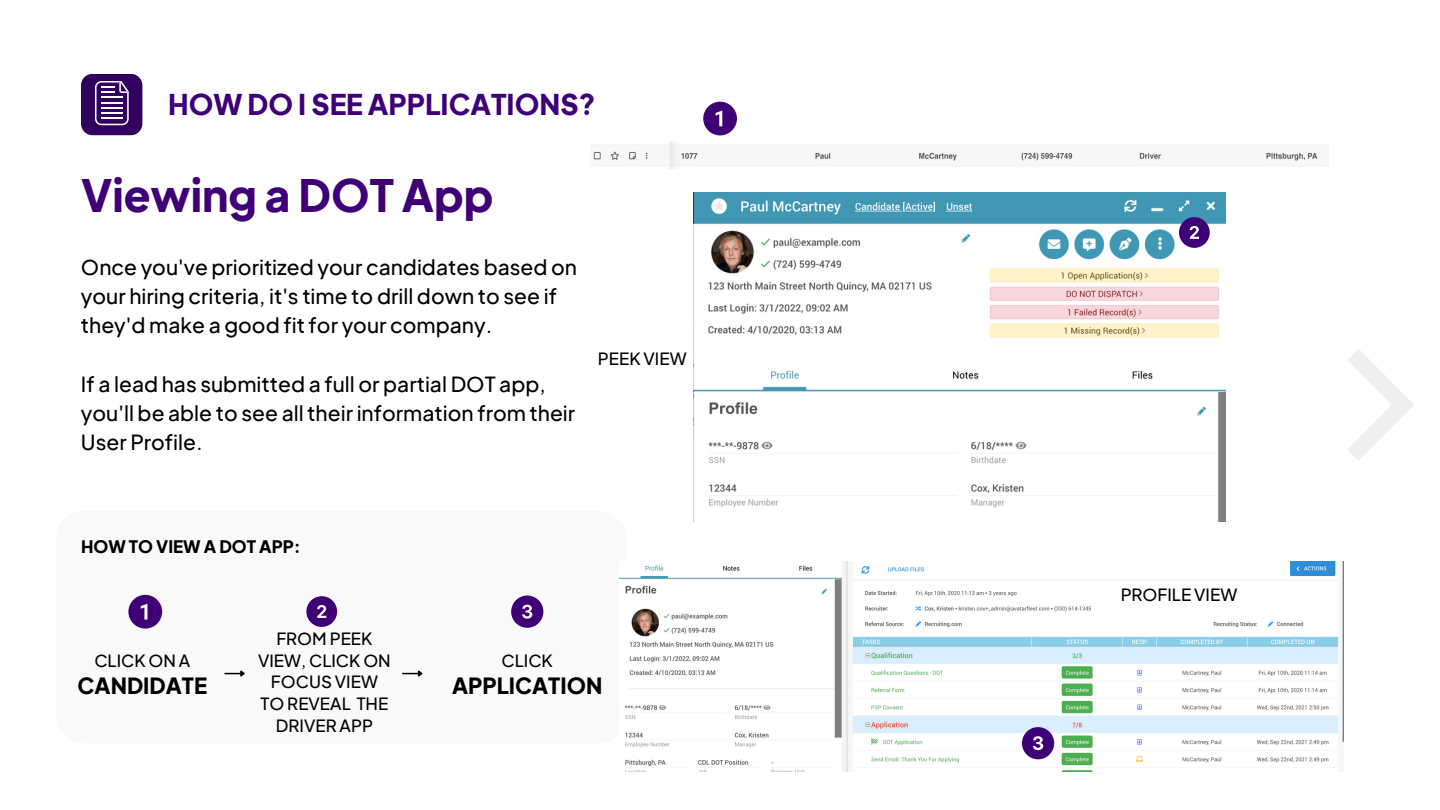
<style>
.page{position:relative;width:1440px;height:810px;background:#fff}
.page>*{position:absolute;margin:0;border:0;box-sizing:border-box;transform-origin:0 0}
.t1{font:800 44px "Eudoxus Sans";color:#3f0077}
.t2{font:800 28.2px "Eudoxus Sans";color:#3f0077}
.t3{font:800 22px "Eudoxus Sans";color:#000}
.t4{font:500 21px/29.2px "Eudoxus Sans";color:#000}
.t5{font:500 17px/21.8px "Eudoxus Sans";color:#000;text-align:center}
.t6{font:800 17px "Eudoxus Sans";color:#000}
</style>
<div class="page">
<div style="left:81px;top:74px;width:61px;height:61px;background:#32005f;border-radius:12px"></div>
<div style="left:56px;top:511px;width:571px;height:232px;background:#faf9fa;border-radius:29px"></div>
<svg style="left:225px;top:670px;width:20px;height:7px"></svg>
<svg style="left:402px;top:670px;width:21px;height:7px"></svg>
<svg style="left:128px;top:595px;width:34px;height:34px"></svg>
<svg style="left:306px;top:596px;width:31px;height:31px"></svg>
<svg style="left:511px;top:596px;width:32px;height:32px"></svg>
<svg style="left:1347px;top:349px;width:67px;height:112px"></svg>
<svg style="left:95px;top:81px;width:34px;height:44px"></svg>
<hr style="left:101px;top:107px;width:22px;height:2px;background:#fff">
<hr style="left:101px;top:112px;width:22px;height:2px;background:#fff">
<hr style="left:101px;top:117px;width:22px;height:2px;background:#fff">
<img style="left:590px;top:142px;width:738px;height:26px">
<img style="left:619px;top:561px;width:725px;height:210px">
<svg style="left:703px;top:102px;width:34px;height:33px"></svg>
<img style="left:693px;top:192px;width:533px;height:330px">
<svg style="left:1179px;top:217px;width:31px;height:31px"></svg>
<svg style="left:1022px;top:727px;width:32px;height:32px"></svg>
<p class="t2" style="left:168px;top:86px;width:429px">HOW DO I SEE APPLICATIONS?</p>
<p class="t1" style="left:81px;top:166px;width:414px">Viewing a DOT App</p>
<p class="t4" style="left:81px;top:251px;width:498px">Once you've prioritized your candidates based on your hiring criteria, it's time to drill down to see if they'd make a good fit for your company.</p>
<p class="t4" style="left:81px;top:368px;width:496px">If a lead has submitted a full or partial DOT app, you'll be able to see all their information from their<br>User Profile.</p>
<p class="t5" style="left:598px;top:347px;width:90px">PEEK VIEW</p>
<p class="t6" style="left:81px;top:535px;width:221px">HOW TO VIEW A DOT APP:</p>
<p class="t5" style="left:94px;top:649px;width:98px">CLICK ON A</p>
<p class="t3" style="left:78px;top:671px;width:131px">CANDIDATE</p>
<p class="t5" style="left:258px;top:627px;width:134px">FROM PEEK<br>VIEW, CLICK ON<br>FOCUS VIEW<br>TO REVEAL THE<br>DRIVER APP</p>
<p class="t5" style="left:502px;top:649px;width:53px">CLICK</p>
<p class="t3" style="left:452px;top:671px;width:152px">APPLICATION</p>
<p class="t5" style="left:1121px;top:583px;width:118px">PROFILE VIEW</p>
</div>
